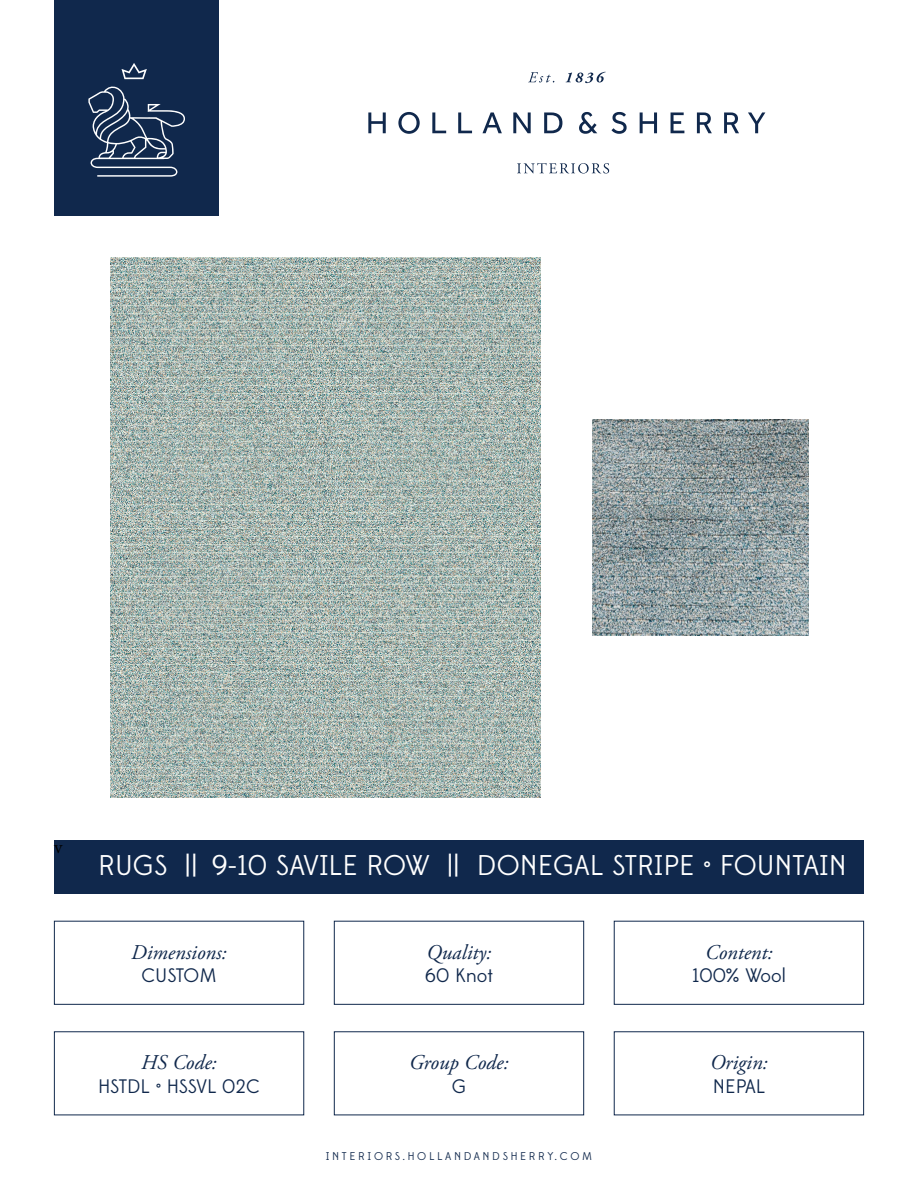
<style>
.page{position:relative;width:918px;height:1188px;background:#fff}
.page>*{position:absolute;margin:0;border:0;box-sizing:border-box;transform-origin:0 0}
.t1{font:28.5px "Edmondsans";color:#fff}
.t2{font:italic 21px "Adobe Garamond Pro";color:#10284c}
.t3{font:19.5px "Edmondsans";color:#10284c}
.t4{font:18px "Minion Pro";color:#000}
.t5{font:11.25px "Edmondsans";letter-spacing:.24em;color:#10284c}
</style>
<div class="page">
<div style="left:54px;top:840px;width:810px;height:54px;background:#10284c"></div>
<div style="left:54px;top:0;width:165px;height:216px;background:#10284c"></div>
<svg style="left:122px;top:63px;width:25px;height:16px"></svg>
<svg style="left:88px;top:86px;width:96px;height:90px"></svg>
<div style="left:54px;top:921px;width:250px;height:84px;border:1px solid #10284c"></div>
<svg style="left:517px;top:163px;width:92px;height:10px"></svg>
<svg style="left:528px;top:72px;width:26px;height:10px"></svg>
<svg style="left:566px;top:72px;width:40px;height:11px"></svg>
<svg style="left:368px;top:112px;width:18px;height:21px"></svg>
<svg style="left:398px;top:112px;width:22px;height:22px"></svg>
<svg style="left:432px;top:112px;width:14px;height:21px"></svg>
<svg style="left:458px;top:112px;width:14px;height:21px"></svg>
<svg style="left:482px;top:112px;width:20px;height:21px"></svg>
<svg style="left:513px;top:112px;width:18px;height:21px"></svg>
<svg style="left:544px;top:112px;width:18px;height:21px"></svg>
<svg style="left:579px;top:112px;width:18px;height:22px"></svg>
<svg style="left:611px;top:112px;width:16px;height:22px"></svg>
<svg style="left:640px;top:112px;width:17px;height:21px"></svg>
<svg style="left:671px;top:112px;width:13px;height:21px"></svg>
<svg style="left:697px;top:112px;width:15px;height:21px"></svg>
<svg style="left:724px;top:112px;width:15px;height:21px"></svg>
<svg style="left:748px;top:112px;width:17px;height:21px"></svg>
<div style="left:334px;top:921px;width:250px;height:84px;border:1px solid #10284c"></div>
<div style="left:614px;top:921px;width:250px;height:84px;border:1px solid #10284c"></div>
<img style="left:110px;top:258px;width:430px;height:540px">
<img style="left:592px;top:420px;width:216px;height:216px">
<p class="t4" style="left:54px;top:835px;width:10px">v</p>
<h1 class="t1" style="left:98px;top:849px;width:750px">RUGS || 9-10 SAVILE ROW || DONEGAL STRIPE • FOUNTAIN</h1>
<p class="t2" style="left:131px;top:939px;width:97px">Dimensions:</p>
<p class="t3" style="left:141px;top:964px;width:77px">CUSTOM</p>
<p class="t2" style="left:141px;top:1050px;width:77px">HS Code:</p>
<p class="t3" style="left:98px;top:1075px;width:163px">HSTDL • HSSVL 02C</p>
<p class="t2" style="left:427px;top:939px;width:66px">Quality:</p>
<p class="t3" style="left:425px;top:964px;width:70px">60 Knot</p>
<p class="t2" style="left:409px;top:1050px;width:101px">Group Code:</p>
<p class="t3" style="left:452px;top:1075px;width:16px">G</p>
<p class="t5" style="left:326px;top:1149px;width:268px">INTERIORS.HOLLANDANDSHERRY.COM</p>
<p class="t2" style="left:705px;top:939px;width:69px">Content:</p>
<p class="t3" style="left:692px;top:964px;width:95px">100% Wool</p>
<p class="t2" style="left:710px;top:1050px;width:59px">Origin:</p>
<p class="t3" style="left:713px;top:1075px;width:54px">NEPAL</p>
</div>
